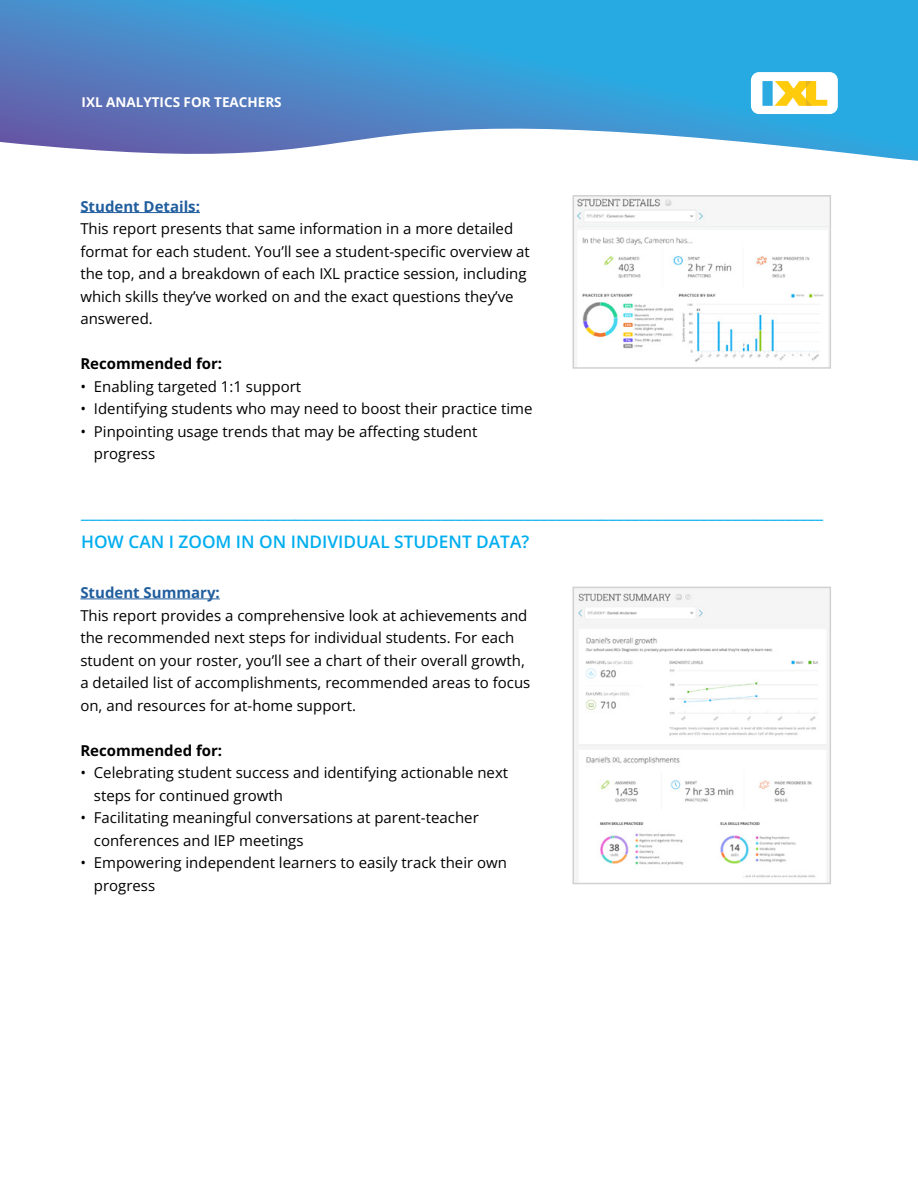
<style>
.page{position:relative;width:918px;height:1188px;background:#fff}
.page>*{position:absolute;margin:0;border:0;box-sizing:border-box;transform-origin:0 0}
.t1{font:600 18px "Open Sans";color:#00aeef}
.t2{font:600 17.25px "Open Sans";color:#00aeef}
.t3{font:15px/22.5px "Open Sans";color:#000}
.t4{font:700 15px "Open Sans";color:#215e9e}
.t5{font:700 15px "Open Sans";color:#000}
.t6{font:700 13.5px "Open Sans";color:#fff}
</style>
<div class="page">
<svg style="left:0;top:0;width:918px;height:161px;background:#53a1d6"></svg>
<div style="left:751px;top:72px;width:87px;height:42px;background:#fff;border-radius:8px"></div>
<div style="left:762px;top:81px;width:11px;height:25px;background:#2cabe2"></div>
<svg style="left:775px;top:81px;width:52px;height:25px"></svg>
<hr style="left:80px;top:212px;width:120px;height:1px;background:#215e9e">
<hr style="left:80px;top:599px;width:140px;height:1px;background:#215e9e">
<img style="left:576px;top:198px;width:252px;height:164px">
<div style="left:573px;top:195px;width:258px;height:174px;border:2px solid #d1d1d1"></div>
<img style="left:576px;top:590px;width:252px;height:291px">
<div style="left:573px;top:587px;width:258px;height:297px;border:2px solid #d1d1d1"></div>
<p class="t6" style="left:82px;top:93px;width:202px">IXL ANALYTICS FOR TEACHERS</p>
<p class="t4" style="left:80px;top:196px;width:121px">Student Details:</p>
<p class="t3" style="left:80px;top:217px;width:451px">This report presents that same information in a more detailed format for each student. You’ll see a student-specific overview at the top, and a breakdown of each IXL practice session, including which skills they’ve worked on and the exact questions they’ve answered.</p>
<p class="t5" style="left:80px;top:354px;width:143px">Recommended for:</p>
<p class="t3" style="left:80px;top:375px;width:222px">• Enabling targeted 1:1 support</p>
<p class="t3" style="left:80px;top:397px;width:454px">• Identifying students who may need to boost their practice time</p>
<p class="t3" style="left:94px;top:420px;width:385px;text-indent:-14px">• Pinpointing usage trends that may be affecting student progress</p>
<p class="t1" style="left:81px;top:500px;width:744px">_________________________________________________________________________________________________</p>
<p class="t2" style="left:81px;top:530px;width:450px">HOW CAN I ZOOM IN ON INDIVIDUAL STUDENT DATA?</p>
<p class="t4" style="left:80px;top:582px;width:141px">Student Summary:</p>
<p class="t3" style="left:80px;top:604px;width:452px">This report provides a comprehensive look at achievements and the recommended next steps for individual students. For each student on your roster, you’ll see a chart of their overall growth, a detailed list of accomplishments, recommended areas to focus on, and resources for at-home support.</p>
<p class="t5" style="left:80px;top:740px;width:143px">Recommended for:</p>
<p class="t3" style="left:94px;top:761px;width:416px;text-indent:-14px">• Celebrating student success and identifying actionable next steps for continued growth</p>
<p class="t3" style="left:94px;top:806px;width:386px;text-indent:-14px">• Facilitating meaningful conversations at parent-teacher conferences and IEP meetings</p>
<p class="t3" style="left:94px;top:851px;width:415px;text-indent:-14px">• Empowering independent learners to easily track their own progress</p>
</div>
